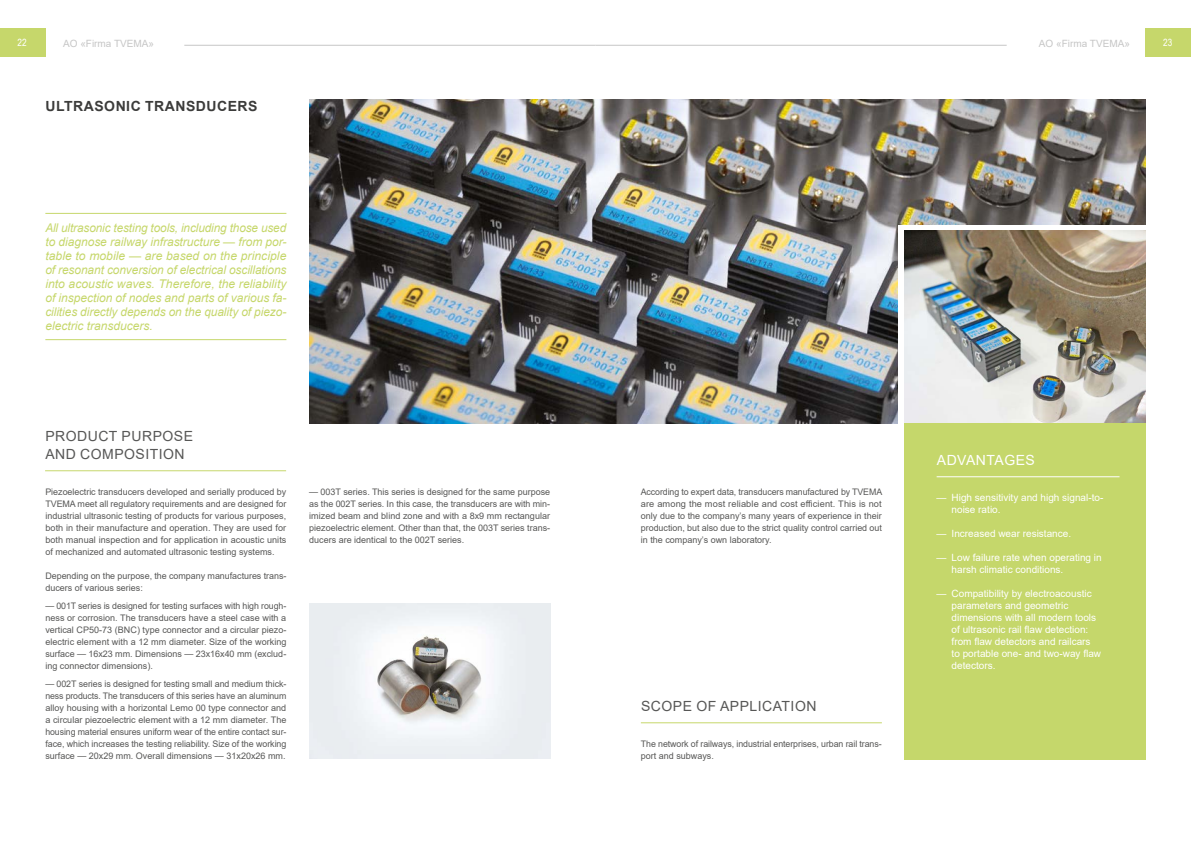
<style>
.page{position:relative;width:1191px;height:842px;background:#fff}
.page>*{position:absolute;margin:0;border:0;box-sizing:border-box;transform-origin:0 0}
.t1{font:14px/18px "Arial";letter-spacing:.035em;color:#575756}
.t2{font:700 14px "Arial";letter-spacing:.035em;color:#3c3c3b}
.t3{font:14px "Arial";letter-spacing:.035em;color:#fff}
.t4{font:italic 12px/14px "Arial";letter-spacing:-.005em;color:#c6d76b;text-align:justify}
.t5{font:10px/12px "Arial";color:#fff}
.t6{font:10px "Arial";color:#c6c6c6}
.t7{font:10px "Arial Narrow";color:#fff}
.t8{font:9px/12px "Arial";color:#575756;text-align:justify}
</style>
<div class="page">
<div style="left:0;top:29px;width:45px;height:28px;background:#c6d76b"></div>
<div style="left:1145px;top:29px;width:46px;height:28px;background:#c6d76b"></div>
<hr style="left:184px;top:45px;width:411px;height:1px;background:#c6c6c6">
<hr style="left:595px;top:45px;width:411px;height:1px;background:#c6c6c6">
<img style="left:309px;top:99px;width:836px;height:324px">
<div style="left:898px;top:225px;width:253px;height:536px;background:#fff"></div>
<img style="left:904px;top:231px;width:241px;height:192px">
<div style="left:904px;top:423px;width:241px;height:336px;background:#c5d76b"></div>
<img style="left:309px;top:603px;width:241px;height:155px">
<hr style="left:45px;top:213px;width:241px;height:1px;background:#c6d76b">
<hr style="left:45px;top:339px;width:241px;height:1px;background:#c6d76b">
<hr style="left:45px;top:470px;width:241px;height:1px;background:#c6d76b">
<hr style="left:641px;top:722px;width:241px;height:1px;background:#c6d76b">
<hr style="left:936px;top:476px;width:183px;height:1px;background:#fff">
<p class="t7" style="left:18px;top:35px;width:11px">22</p>
<p class="t6" style="left:63px;top:37px;width:92px">AO «Firma TVEMA»</p>
<p class="t6" style="left:1039px;top:37px;width:92px">AO «Firma TVEMA»</p>
<p class="t7" style="left:1163px;top:35px;width:11px">23</p>
<h1 class="t2" style="left:46px;top:96px;width:213px">ULTRASONIC TRANSDUCERS</h1>
<p class="t4" style="left:45px;top:220px;width:243px">All ultrasonic testing tools, including those used to diagnose railway infrastructure — from por&shy;table to mobile — are based on the principle of resonant conversion of electrical oscillations into acoustic waves. Therefore, the reliability of inspection of nodes and parts of various fa&shy;cilities directly depends on the quality of piezo&shy;electric transducers.</p>
<h1 class="t1" style="left:45px;top:427px;width:149px">PRODUCT PURPOSE<br>AND COMPOSITION</h1>
<p class="t8" style="left:45px;top:486px;width:243px">Piezoelectric transducers developed and serially produced by TVEMA meet all regulatory requirements and are designed for industrial ultrasonic testing of products for various purposes, both in their manufacture and operation. They are used for both manual inspection and for application in acoustic units of mechanized and automated ultrasonic testing systems.</p>
<p class="t8" style="left:45px;top:570px;width:242px">Depending on the purpose, the company manufactures trans&shy;ducers of various series:</p>
<p class="t8" style="left:45px;top:600px;width:243px">— 001T series is designed for testing surfaces with high rough&shy;ness or corrosion. The transducers have a steel case with a vertical CP50-73 (BNC) type connector and a circular piezo&shy;electric element with a 12 mm diameter. Size of the working surface — 16x23 mm. Dimensions — 23х16х40 mm (exclud&shy;ing connector dimensions).</p>
<p class="t8" style="left:45px;top:678px;width:243px">— 002T series is designed for testing small and medium thick&shy;ness products. The transducers of this series have an aluminum alloy housing with a horizontal Lemo 00 type connector and a circular piezoelectric element with a 12 mm diameter. The housing material ensures uniform wear of the entire contact sur&shy;face, which increases the testing reliability. Size of the working surface — 20х29 mm. Overall dimensions — 31х20х26 mm.</p>
<p class="t8" style="left:309px;top:486px;width:242px">— 003T series. This series is designed for the same purpose as the 002T series. In this case, the transducers are with min&shy;imized beam and blind zone and with a 8x9 mm rectangular piezoelectric element. Other than that, the 003T series trans&shy;ducers are identical to the 002T series.</p>
<h1 class="t3" style="left:937px;top:451px;width:100px">ADVANTAGES</h1>
<p class="t8" style="left:641px;top:486px;width:243px">According to expert data, transducers manufactured by TVEMA are among the most reliable and cost efficient. This is not only due to the company’s many years of experience in their production, but also due to the strict quality control carried out in the company’s own laboratory.</p>
<p class="t5" style="left:951px;top:492px;width:153px;text-indent:-15px">— High sensitivity and high signal-to&shy;noise ratio.</p>
<p class="t5" style="left:936px;top:528px;width:136px">— Increased wear resistance.</p>
<p class="t5" style="left:951px;top:552px;width:152px;text-indent:-15px">— Low failure rate when operating in harsh climatic conditions.</p>
<p class="t5" style="left:951px;top:588px;width:151px;text-indent:-15px">— Compatibility by electroacoustic parameters and geometric dimensions with all modern tools of ultrasonic rail flaw detection: from flaw detectors and railcars to portable one- and two-way flaw detectors.</p>
<h1 class="t1" style="left:641px;top:697px;width:177px">SCOPE OF APPLICATION</h1>
<p class="t8" style="left:641px;top:738px;width:242px">The network of railways, industrial enterprises, urban rail trans&shy;port and subways.</p>
</div>
